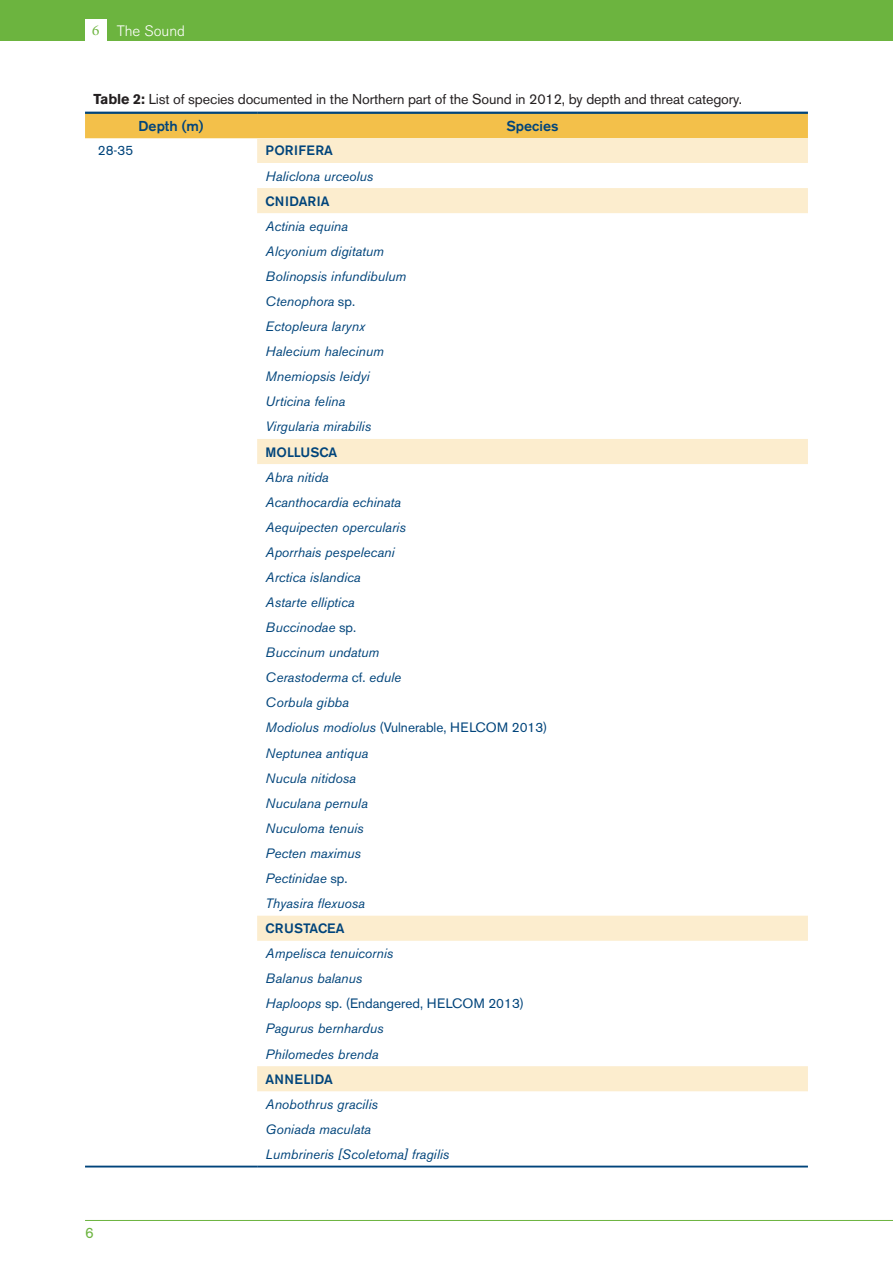
<style>
.page{position:relative;width:893px;height:1263px;background:#fff}
.page>*{position:absolute;margin:0;border:0;box-sizing:border-box;transform-origin:0 0}
.t1{font:300 15px "Akzidenz Grotesk BE";color:#fff}
.t2{font:15px "Mercury Text G1";color:#6cb43f}
.t3{font:15px "Akzidenz Grotesk BE";color:#6cb43f}
.t4{font:14.25px "Akzidenz Grotesk BE";letter-spacing:-.01em;color:#231f20}
.t5{font:500 14.25px "Akzidenz Grotesk BQ";color:#00447b}
.t6{font:italic 13.5px/25px "Akzidenz Grotesk BE";color:#00447b}
.t7{font:500 13.5px "Akzidenz Grotesk BE";color:#00447b}
.t8{font:500 13.5px "Akzidenz Grotesk BE";letter-spacing:.02em;color:#00447b}
.t9{font:500 13.5px "Akzidenz Grotesk BE";letter-spacing:.04em;color:#00447b}
.t10{font:13.5px "Akzidenz Grotesk BE";color:#00447b}
.s1{font-weight:700}
.s2{font-style:normal}
</style>
<div class="page">
<div style="left:0;top:0;width:893px;height:40px;background:#6cb43f"></div>
<div style="left:85px;top:19px;width:21px;height:21px;background:#fff"></div>
<hr style="left:85px;top:1220px;width:808px;height:1px;background:#6cb43f">
<div style="left:85px;top:114px;width:723px;height:24px;background:#f3c04a"></div>
<svg style="left:257px;top:138px;width:551px;height:953px"></svg>
<hr style="left:85px;top:112px;width:172px;height:2px;background:#00447b">
<hr style="left:257px;top:112px;width:551px;height:2px;background:#00447b">
<hr style="left:85px;top:1165px;width:172px;height:2px;background:#00447b">
<hr style="left:257px;top:1165px;width:551px;height:2px;background:#00447b">
<p class="t2" style="left:92px;top:21px;width:9px">6</p>
<p class="t1" style="left:117px;top:22px;width:70px">The Sound</p>
<p class="t4" style="left:94px;top:91px;width:650px"><span class="s1">Table 2:</span> List of species documented in the Northern part of the Sound in 2012, by depth and threat category.</p>
<p class="t5" style="left:139px;top:117px;width:67px">Depth (m)</p>
<p class="t5" style="left:506px;top:117px;width:54px">Species</p>
<p class="t10" style="left:98px;top:142px;width:37px">28‑35</p>
<p class="t8" style="left:266px;top:142px;width:69px">PORIFERA</p>
<p class="t6" style="left:266px;top:163px;width:109px">Haliclona urceolus</p>
<p class="t7" style="left:266px;top:193px;width:65px">CNIDARIA</p>
<p class="t6" style="left:266px;top:213px;width:142px">Actinia equina<br>Alcyonium digitatum<br>Bolinopsis infundibulum<br>Ctenophora <span class="s2">sp.<br></span>Ectopleura larynx<br>Halecium halecinum<br>Mnemiopsis leidyi<br>Urticina felina<br>Virgularia mirabilis</p>
<p class="t7" style="left:266px;top:443px;width:73px">MOLLUSCA</p>
<p class="t6" style="left:266px;top:464px;width:283px">Abra nitida<br>Acanthocardia echinata<br>Aequipecten opercularis<br>Aporrhais pespelecani<br>Arctica islandica<br>Astarte elliptica<br>Buccinodae <span class="s2">sp.<br></span>Buccinum undatum<br>Cerastoderma <span class="s2">cf.</span> edule<br>Corbula gibba<br>Modiolus modiolus <span class="s2">(Vulnerable, HELCOM 2013)<br></span>Neptunea antiqua<br>Nucula nitidosa<br>Nuculana pernula<br>Nuculoma tenuis<br>Pecten maximus<br>Pectinidae <span class="s2">sp.<br></span>Thyasira flexuosa</p>
<p class="t7" style="left:266px;top:920px;width:80px">CRUSTACEA</p>
<p class="t6" style="left:266px;top:941px;width:260px">Ampelisca tenuicornis<br>Balanus balanus<br>Haploops <span class="s2">sp. (Endangered, HELCOM 2013)<br></span>Pagurus bernhardus<br>Philomedes brenda</p>
<p class="t9" style="left:266px;top:1071px;width:69px">ANNELIDA</p>
<p class="t6" style="left:266px;top:1091px;width:185px">Anobothrus gracilis<br>Goniada maculata<br>Lumbrineris [Scoletoma] fragilis</p>
<p class="t3" style="left:85px;top:1224px;width:10px">6</p>
</div>
